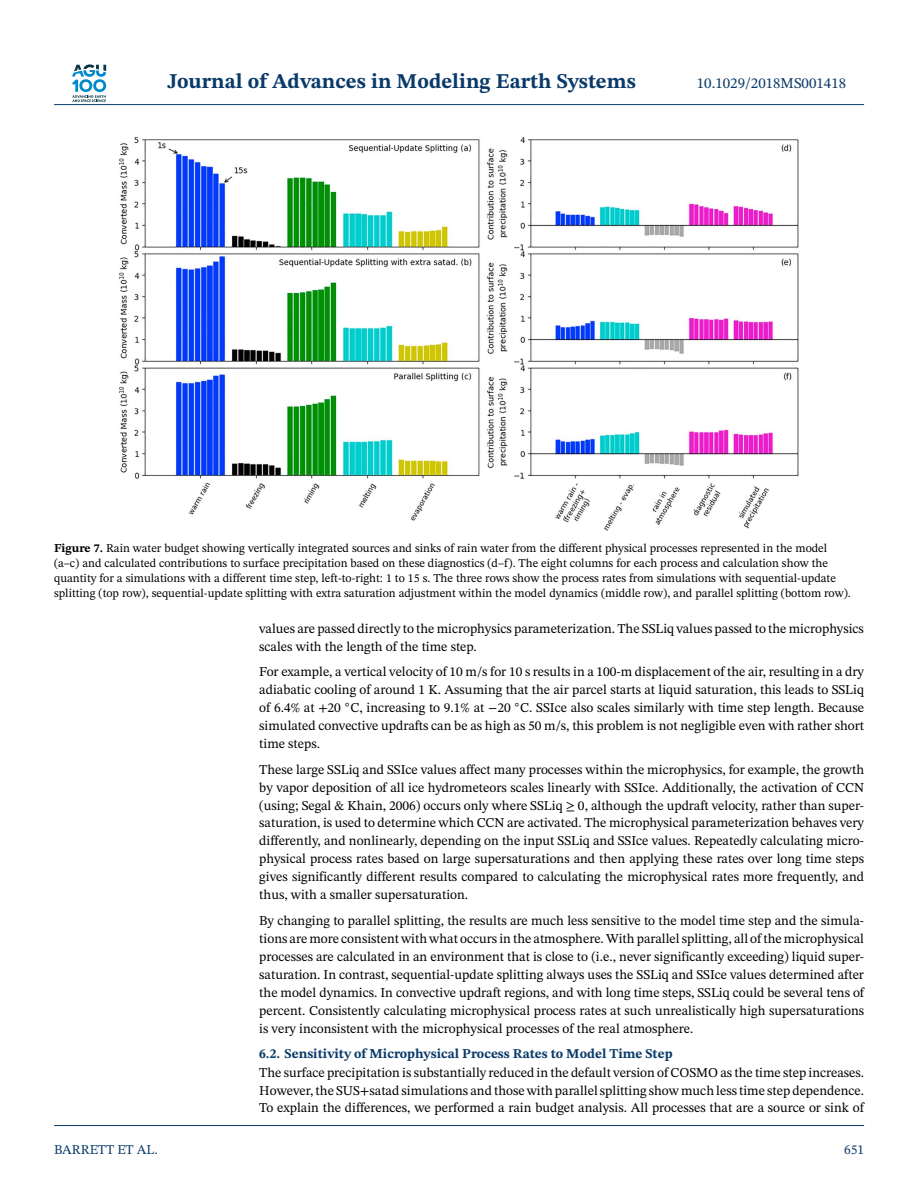
<style>
.page{position:relative;width:918px;height:1188px;background:#fff}
.page>*{position:absolute;margin:0;border:0;box-sizing:border-box;transform-origin:0 0}
.t1{font:700 21px "STIX Two Text";color:#0a3a69}
.t2{font:15px "STIX Two Text";color:#0a3a69}
.t3{font:13.5px/18px "STIX Two Text";color:#000;text-align:justify}
.t4{font:700 13.5px "STIX Two Text";color:#0a3a69}
.t5{font:13.5px "STIX Two Text";color:#0a3a69}
.t6{font:12px/15px "STIX Two Text";color:#000}
.s1{font-weight:700}
.s2{font-family:"STIX Math"}
.s3{font-family:"STIX Math Calligraphy"}
</style>
<div class="page">
<svg style="left:72px;top:64px;width:34px;height:38px"></svg>
<hr style="left:54px;top:104px;width:810px;height:1px;background:#0a3a69">
<img style="left:119px;top:137px;width:680px;height:394px">
<hr style="left:54px;top:1125px;width:810px;height:1px;background:#0a3a69">
<h1 class="t1" style="left:167px;top:73px;width:470px">Journal of Advances in Modeling Earth Systems</h1>
<p class="t2" style="left:697px;top:77px;width:151px">10.1029/2018MS001418</p>
<p class="t6" style="left:54px;top:542px;width:798px"><span class="s1">Figure 7.</span> Rain water budget showing vertically integrated sources and sinks of rain water from the different physical processes represented in the model (a–c) and calculated contributions to surface precipitation based on these diagnostics (d–f). The eight columns for each process and calculation show the quantity for a simulations with a different time step, left-to-right: 1 to 15 s. The three rows show the process rates from simulations with sequential-update splitting (top row), sequential-update splitting with extra saturation adjustment within the model dynamics (middle row), and parallel splitting (bottom row).</p>
<p class="t3" style="left:259px;top:621px;width:606px">values are passed directly to the microphysics parameterization. The SSLiq values passed to the microphysics scales with the length of the time step.</p>
<p class="t3" style="left:259px;top:664px;width:606px">For example, a vertical velocity of 10 m/s for 10 s results in a 100-m displacement of the air, resulting in a dry adiabatic cooling of around 1 K. Assuming that the air parcel starts at liquid saturation, this leads to SSLiq of 6.4% at <span class="s2">+</span>20 <sup>◦</sup>C, increasing to 9.1% at <span class="s2">−</span>20 <sup>◦</sup>C. SSIce also scales similarly with time step length. Because simulated convective updrafts can be as high as 50 m/s, this problem is not negligible even with rather short time steps.</p>
<p class="t3" style="left:259px;top:761px;width:606px">These large SSLiq and SSIce values affect many processes within the microphysics, for example, the growth by vapor deposition of all ice hydrometeors scales linearly with SSIce. Additionally, the activation of CCN (using; Segal &amp; Khain, 2006) occurs only where SSLiq <span class="s3">≥</span> 0, although the updraft velocity, rather than super&shy;saturation, is used to determine which CCN are activated. The microphysical parameterization behaves very differently, and nonlinearly, depending on the input SSLiq and SSIce values. Repeatedly calculating micro&shy;physical process rates based on large supersaturations and then applying these rates over long time steps gives significantly different results compared to calculating the microphysical rates more frequently, and thus, with a smaller supersaturation.</p>
<p class="t3" style="left:259px;top:913px;width:606px">By changing to parallel splitting, the results are much less sensitive to the model time step and the simula&shy;tions are more consistent with what occurs in the atmosphere. With parallel splitting, all of the microphysical processes are calculated in an environment that is close to (i.e., never significantly exceeding) liquid super&shy;saturation. In contrast, sequential-update splitting always uses the SSLiq and SSIce values determined after the model dynamics. In convective updraft regions, and with long time steps, SSLiq could be several tens of percent. Consistently calculating microphysical process rates at such unrealistically high supersaturations is very inconsistent with the microphysical processes of the real atmosphere.</p>
<p class="t4" style="left:259px;top:1049px;width:415px">6.2. Sensitivity of Microphysical Process Rates to Model Time Step</p>
<p class="t3" style="left:259px;top:1064px;width:606px">The surface precipitation is substantially reduced in the default version of COSMO as the time step increases.<br>However, the SUS+satad simulations and those with parallel splitting show much less time step dependence.<br>To explain the differences, we performed a rain budget analysis. All processes that are a source or sink of</p>
<p class="t5" style="left:54px;top:1144px;width:105px">BARRETT ET AL.</p>
<p class="t5" style="left:844px;top:1144px;width:22px">651</p>
</div>
